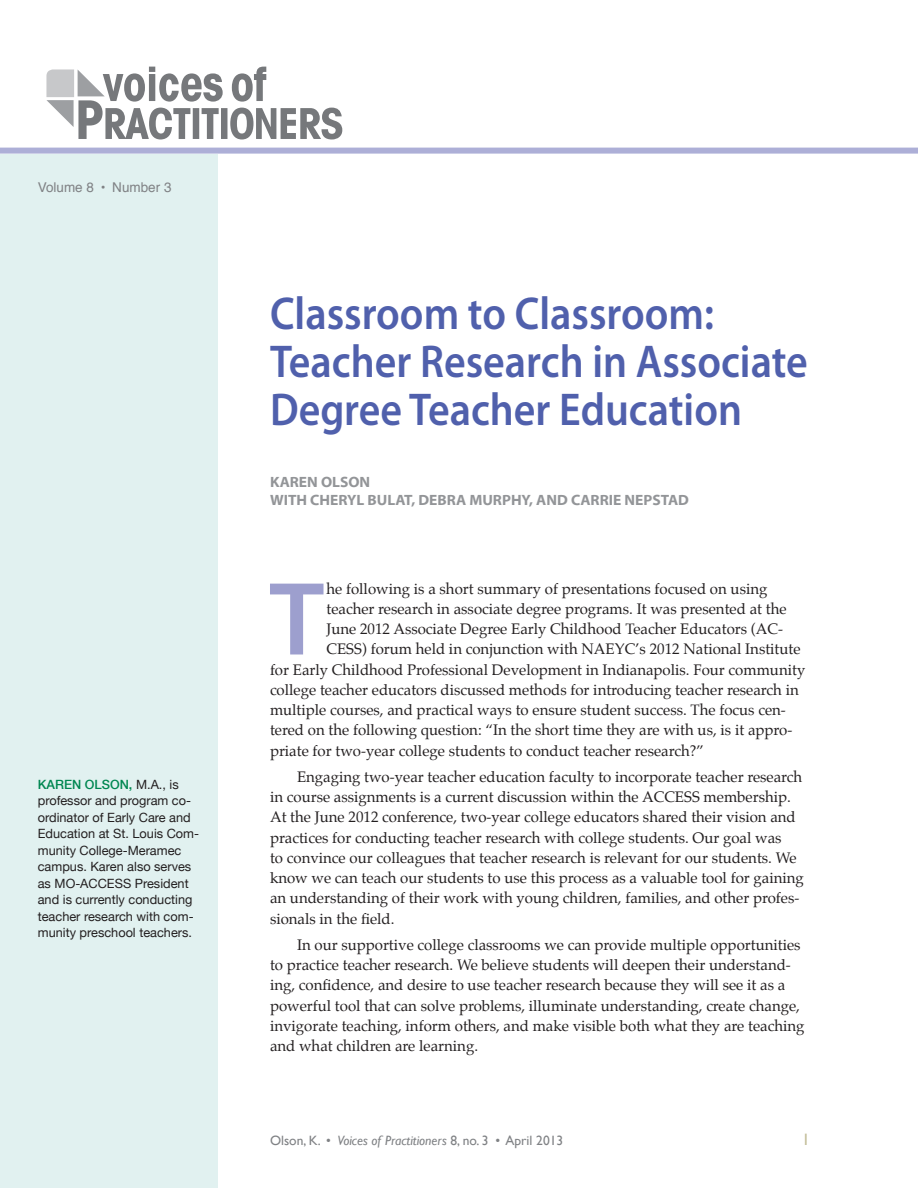
<style>
.page{position:relative;width:918px;height:1188px;background:#fff}
.page>*{position:absolute;margin:0;border:0;box-sizing:border-box;transform-origin:0 0}
.t1{font:600 105.15px "Myriad Pro";color:#9d9fce}
.t2{font:600 46.2px/48px "Myriad Pro";color:#5060ac;scale:.91 1}
.t3{font:16.5px "Gill Sans";color:#c5c09c}
.t4{font:15px/20.2px "Palatino";color:#231f20}
.t5{font:700 15px/18px "Myriad Web Pro";color:#939598}
.t6{font:13.5px "Gill Sans";color:#808285}
.t7{font:13.5px "Helvetica";color:#808285}
.t8{font:12.75px/16.5px "Helvetica Neue";color:#231f20}
.s1{font-weight:500;color:#008751}
.s2{font-style:italic}
</style>
<div class="page">
<div style="left:0;top:148px;width:918px;height:6px;background:#adafd7"></div>
<div style="left:0;top:155px;width:217px;height:1033px;background:#e1f1f0"></div>
<svg style="left:46px;top:67px;width:296px;height:72px"></svg>
<p class="t7" style="left:38px;top:177px;width:135px">Volume 8 • Number 3</p>
<p class="t8" style="left:38px;top:775px;width:163px"><span class="s1">KAREN OLSON,</span> M.A., is professor and program co&shy;ordinator of Early Care and<br>Education at St. Louis Com&shy;munity College-Meramec campus. Karen also serves as MO-ACCESS President and is currently conducting teacher research with com&shy;munity preschool teachers.</p>
<h2 class="t2" style="left:270px;top:288px;width:593px">Classroom to Classroom:<br>Teacher Research in Associate<br>Degree Teacher Education</h2>
<p class="t5" style="left:270px;top:473px;width:419px">KAREN OLSON<br>WITH CHERYL BULAT, DEBRA MURPHY, AND CARRIE NEPSTAD</p>
<h1 class="t1" style="left:269px;top:552px;width:57px">T</h1>
<p class="t4" style="left:326px;top:578px;width:443px">he following is a short summary of presentations focused on using</p>
<p class="t4" style="left:326px;top:599px;width:462px">teacher research in associate degree programs. It was presented at the</p>
<p class="t4" style="left:326px;top:619px;width:458px">June 2012 Associate Degree Early Childhood Teacher Educators (AC-</p>
<p class="t4" style="left:326px;top:639px;width:476px">CESS) forum held in conjunction with NAEYC’s 2012 National Institute</p>
<p class="t4" style="left:270px;top:659px;width:537px">for Early Childhood Professional Development in Indianapolis. Four community</p>
<p class="t4" style="left:270px;top:680px;width:530px">college teacher educators discussed methods for introducing teacher research in</p>
<p class="t4" style="left:270px;top:700px;width:517px">multiple courses, and practical ways to ensure student success. The focus cen-</p>
<p class="t4" style="left:270px;top:720px;width:524px">tered on the following question: “In the short time they are with us, is it appro-</p>
<p class="t4" style="left:270px;top:740px;width:436px">priate for two-year college students to conduct teacher research?”</p>
<p class="t4" style="left:270px;top:767px;width:536px;text-indent:27px">Engaging two-year teacher education faculty to incorporate teacher research in course assignments is a current discussion within the ACCESS membership.<br>At the June 2012 conference, two-year college educators shared their vision and practices for conducting teacher research with college students. Our goal was<br>to convince our colleagues that teacher research is relevant for our students. We know we can teach our students to use this process as a valuable tool for gaining an understanding of their work with young children, families, and other profes&shy;sionals in the field.</p>
<p class="t4" style="left:270px;top:935px;width:536px;text-indent:27px">In our supportive college classrooms we can provide multiple opportunities to practice teacher research. We believe students will deepen their understand&shy;ing, confidence, and desire to use teacher research because they will see it as a powerful tool that can solve problems, illuminate understanding, create change, invigorate teaching, inform others, and make visible both what they are teaching and what children are learning.</p>
<p class="t6" style="left:270px;top:1133px;width:295px">Olson, K. • <span class="s2">Voices of Practitioners</span> 8, no. 3 • April 2013</p>
<p class="t3" style="left:802px;top:1130px;width:10px">1</p>
</div>
